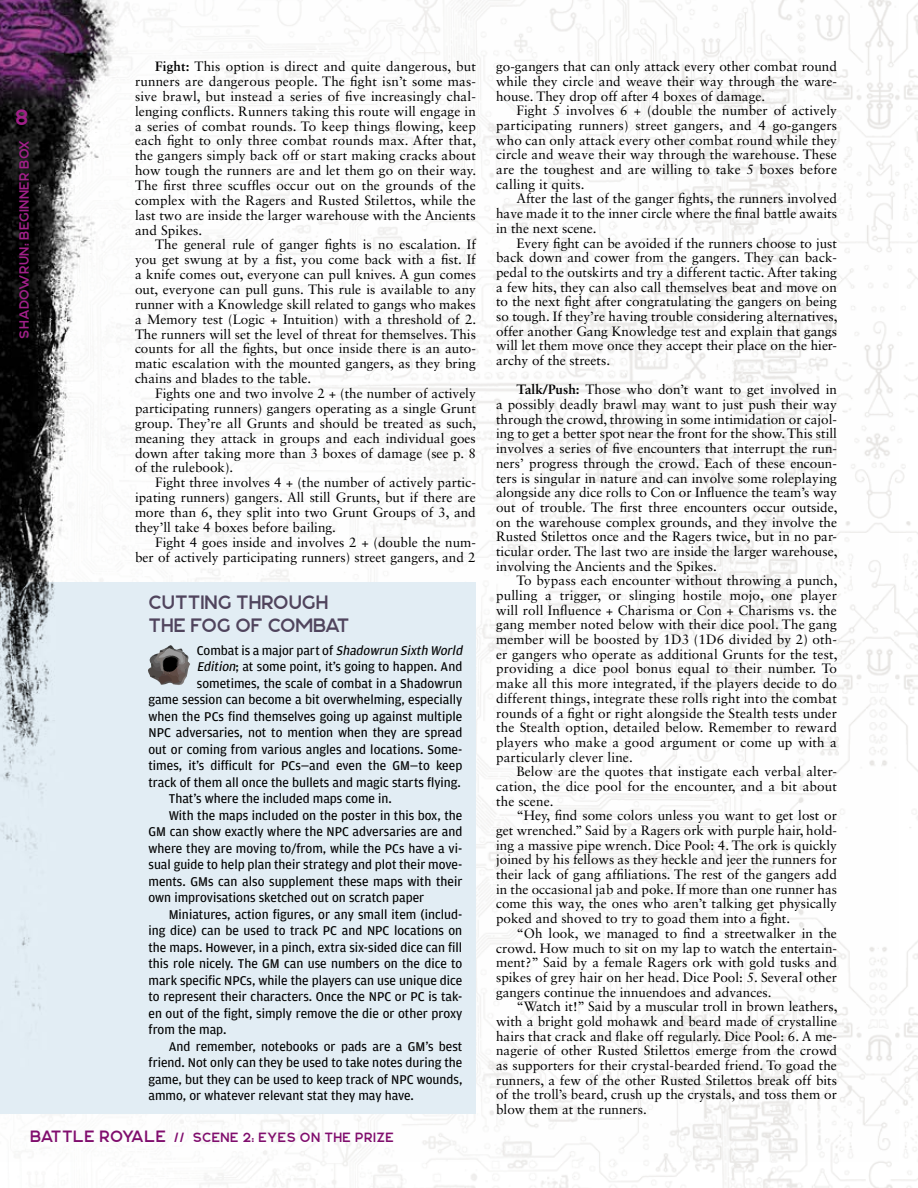
<style>
.page{position:relative;width:918px;height:1188px;background:#fff}
.page>*{position:absolute;margin:0;border:0;box-sizing:border-box;transform-origin:0 0}
.t1{font:22.5px "Njord";color:#a12089}
.t2{font:19.5px/22.5px "Njord";color:#51455e}
.t3{font:13.5px/14.7px "Sabon LT Std";color:#000;text-align:justify}
.t4{font:13.5px "Amplitude";color:#000}
.t5{font:13.5px "Njord";letter-spacing:.03em;color:#800d6d}
.t6{font:13.5px "Njord";letter-spacing:.02em;color:#a12089}
.s1{font-weight:700}
.s2{font-style:italic}
.s3{font-size:16.5px}
</style>
<div class="page">
<img style="left:0;top:0;width:899px;height:1161px">
<div style="left:15px;top:136px;width:23px;height:211px;background:#000;opacity:.5"></div>
<h1 class="t1" style="left:15px;top:103px;width:15px">8</h1>
<p class="t6" style="left:16px;top:339px;width:200px;rotate:-90deg">SHADOWRUN: BEGINNER BOX</p>
<p class="t3" style="left:135px;top:59px;width:343px;text-indent:20px"><span class="s1">Fight:</span> This option is direct and quite dangerous, but runners are dangerous people. The fight isn’t some mas&shy;sive brawl, but instead a series of five increasingly chal&shy;lenging conflicts. Runners taking this route will engage in a series of combat rounds. To keep things flowing, keep each fight to only three combat rounds max. After that, the gangers simply back off or start making cracks about how tough the runners are and let them go on their way.<br>The first three scuffles occur out on the grounds of the complex with the Ragers and Rusted Stilettos, while the last two are inside the larger warehouse with the Ancients and Spikes.</p>
<p class="t3" style="left:135px;top:237px;width:343px;text-indent:20px">The general rule of ganger fights is no escalation. If you get swung at by a fist, you come back with a fist. If a knife comes out, everyone can pull knives. A gun comes out, everyone can pull guns. This rule is available to any runner with a Knowledge skill related to gangs who makes a Memory test (Logic + Intuition) with a threshold of 2.<br>The runners will set the level of threat for themselves. This counts for all the fights, but once inside there is an auto&shy;matic escalation with the mounted gangers, as they bring chains and blades to the table.</p>
<p class="t3" style="left:135px;top:386px;width:343px;text-indent:20px">Fights one and two involve 2 + (the number of actively participating runners) gangers operating as a single Grunt group. They’re all Grunts and should be treated as such, meaning they attack in groups and each individual goes down after taking more than 3 boxes of damage (see p. 8 of the rulebook).</p>
<p class="t3" style="left:135px;top:475px;width:342px;text-indent:20px">Fight three involves 4 + (the number of actively partic&shy;ipating runners) gangers. All still Grunts, but if there are more than 6, they split into two Grunt Groups of 3, and they’ll take 4 boxes before bailing.</p>
<p class="t3" style="left:135px;top:534px;width:342px;text-align:right">Fight 4 goes inside and involves 2 + (double the num&shy;ber of actively participating runners) street gangers, and 2</p>
<h2 class="t2" style="left:148px;top:590px;width:202px">CUTTING THROUGH<br>THE FOG OF COMBAT</h2>
<p class="t4" style="left:197px;top:643px;width:270px">C o m b a t i s a m aj o r p a r t o f <span class="s2">Shadowrun Sixth World</span></p>
<p class="t4" style="left:197px;top:659px;width:267px"><span class="s2">Edition</span>; at some point, it’s going to happen. And</p>
<p class="t4" style="left:197px;top:676px;width:267px">sometimes, the scale of combat in a Shadowrun</p>
<p class="t4" style="left:149px;top:692px;width:315px">game session can become a bit overwhelming, especially</p>
<p class="t4" style="left:149px;top:709px;width:315px">when the PCs find themselves going up against multiple</p>
<p class="t4" style="left:149px;top:725px;width:315px">NPC adversaries, not to mention when they are spread</p>
<p class="t4" style="left:149px;top:742px;width:315px">out or coming from various angles and locations. Some-</p>
<p class="t4" style="left:149px;top:758px;width:315px">times, it’s difficult for PCs—and even the GM—to keep</p>
<p class="t4" style="left:149px;top:775px;width:314px">track of them all once the bullets and magic starts flying.</p>
<p class="t4" style="left:169px;top:791px;width:225px">That’s where the included maps come in.</p>
<p class="t4" style="left:169px;top:808px;width:295px">With the maps included on the poster in this box, the</p>
<p class="t4" style="left:149px;top:824px;width:315px">GM can show exactly where the NPC adversaries are and</p>
<p class="t4" style="left:149px;top:841px;width:315px">where they are moving to/from, while the PCs have a vi-</p>
<p class="t4" style="left:149px;top:857px;width:315px">sual guide to help plan their strategy and plot their move-</p>
<p class="t4" style="left:149px;top:874px;width:315px">ments. GMs can also supplement these maps with their</p>
<p class="t4" style="left:149px;top:890px;width:277px">own improvisations sketched out on scratch paper</p>
<p class="t4" style="left:169px;top:907px;width:295px">Miniatures, action figures, or any small item (includ-</p>
<p class="t4" style="left:149px;top:923px;width:315px">ing dice) can be used to track PC and NPC locations on</p>
<p class="t4" style="left:149px;top:940px;width:315px">the maps. However, in a pinch, extra six-sided dice can fill</p>
<p class="t4" style="left:149px;top:956px;width:315px">this role nicely. The GM can use numbers on the dice to</p>
<p class="t4" style="left:149px;top:973px;width:315px">mark specific NPCs, while the players can use unique dice</p>
<p class="t4" style="left:149px;top:989px;width:315px">to represent their characters. Once the NPC or PC is tak-</p>
<p class="t4" style="left:149px;top:1006px;width:315px">en out of the fight, simply remove the die or other proxy</p>
<p class="t4" style="left:149px;top:1022px;width:80px">from the map.</p>
<p class="t4" style="left:169px;top:1039px;width:295px">And remember, notebooks or pads are a GM’s best</p>
<p class="t4" style="left:149px;top:1055px;width:315px">friend. Not only can they be used to take notes during the</p>
<p class="t4" style="left:149px;top:1072px;width:315px">game, but they can be used to keep track of NPC wounds,</p>
<p class="t4" style="left:149px;top:1088px;width:267px">ammo, or whatever relevant stat they may have.</p>
<p class="t5" style="left:30px;top:1129px;width:366px"><span class="s3">BATTLE ROYALE</span> // SCENE 2: EYES ON THE PRIZE</p>
<p class="t3" style="left:496px;top:59px;width:342px">go-gangers that can only attack every other combat round while they circle and weave their way through the ware&shy;house. They drop off after 4 boxes of damage.</p>
<p class="t3" style="left:496px;top:103px;width:342px;text-indent:20px">Fight 5 involves 6 + (double the number of actively participating runners) street gangers, and 4 go-gangers who can only attack every other combat round while they circle and weave their way through the warehouse. These are the toughest and are willing to take 5 boxes before calling it quits.</p>
<p class="t3" style="left:496px;top:191px;width:342px;text-indent:20px">After the last of the ganger fights, the runners involved have made it to the inner circle where the final battle awaits in the next scene.</p>
<p class="t3" style="left:496px;top:235px;width:343px;text-indent:20px">Every fight can be avoided if the runners choose to just back down and cower from the gangers. They can back&shy;pedal to the outskirts and try a different tactic. After taking a few hits, they can also call themselves beat and move on to the next fight after congratulating the gangers on being so tough. If they’re having trouble considering alternatives, offer another Gang Knowledge test and explain that gangs will let them move once they accept their place on the hier&shy;archy of the streets.</p>
<p class="t3" style="left:496px;top:382px;width:343px;text-indent:20px"><span class="s1">Talk/Push:</span> Those who don’t want to get involved in a possibly deadly brawl may want to just push their way through the crowd, throwing in some intimidation or cajol&shy;ing to get a better spot near the front for the show. This still involves a series of five encounters that interrupt the run&shy;ners’ progress through the crowd. Each of these encoun&shy;ters is singular in nature and can involve some roleplaying alongside any dice rolls to Con or Influence the team’s way out of trouble. The first three encounters occur outside, on the warehouse complex grounds, and they involve the Rusted Stilettos once and the Ragers twice, but in no par&shy;ticular order. The last two are inside the larger warehouse, involving the Ancients and the Spikes.</p>
<p class="t3" style="left:496px;top:573px;width:343px;text-indent:20px">To bypass each encounter without throwing a punch, pulling a trigger, or slinging hostile mojo, one player will roll Influence + Charisma or Con + Charisms vs. the gang member noted below with their dice pool. The gang member will be boosted by 1D3 (1D6 divided by 2) oth&shy;er gangers who operate as additional Grunts for the test, providing a dice pool bonus equal to their number. To make all this more integrated, if the players decide to do different things, integrate these rolls right into the combat rounds of a fight or right alongside the Stealth tests under the Stealth option, detailed below. Remember to reward players who make a good argument or come up with a particularly clever line.</p>
<p class="t3" style="left:496px;top:764px;width:342px;text-indent:20px">Below are the quotes that instigate each verbal alter&shy;cation, the dice pool for the encounter, and a bit about the scene.</p>
<p class="t3" style="left:496px;top:808px;width:342px;text-indent:20px">“Hey, find some colors unless you want to get lost or get wrenched.” Said by a Ragers ork with purple hair, hold&shy;ing a massive pipe wrench. Dice Pool: 4. The ork is quickly joined by his fellows as they heckle and jeer the runners for their lack of gang affiliations. The rest of the gangers add in the occasional jab and poke. If more than one runner has come this way, the ones who aren’t talking get physically poked and shoved to try to goad them into a fight.</p>
<p class="t3" style="left:496px;top:926px;width:342px;text-indent:20px">“Oh look, we managed to find a streetwalker in the crowd. How much to sit on my lap to watch the entertain&shy;ment?” Said by a female Ragers ork with gold tusks and spikes of grey hair on her head. Dice Pool: 5. Several other gangers continue the innuendoes and advances.</p>
<p class="t3" style="left:496px;top:999px;width:343px;text-indent:20px">“Watch it!” Said by a muscular troll in brown leathers, with a bright gold mohawk and beard made of crystalline hairs that crack and flake off regularly. Dice Pool: 6. A me&shy;nagerie of other Rusted Stilettos emerge from the crowd as supporters for their crystal-bearded friend. To goad the runners, a few of the other Rusted Stilettos break off bits of the troll’s beard, crush up the crystals, and toss them or blow them at the runners.</p>
</div>
